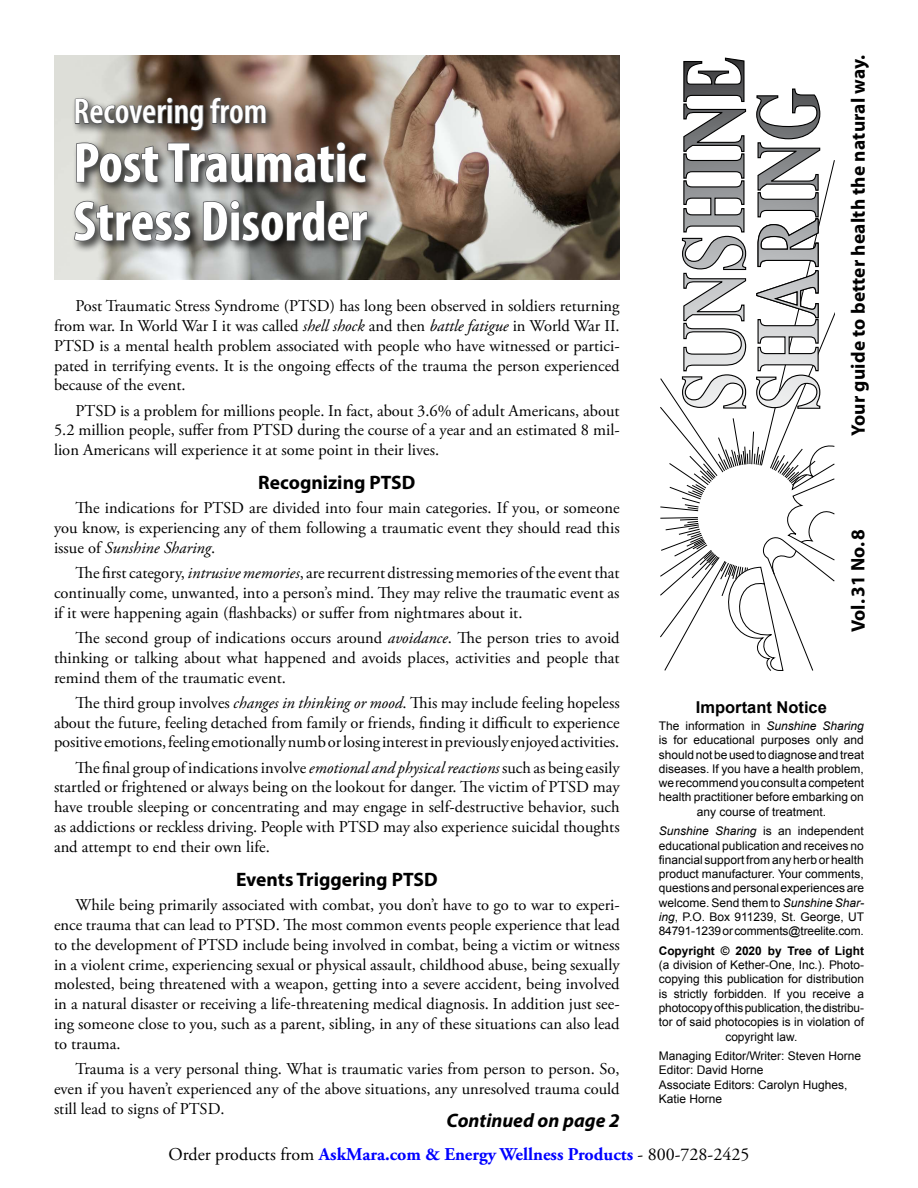
<style>
.page{position:relative;width:918px;height:1188px;background:#fff}
.page>*{position:absolute;margin:0;border:0;box-sizing:border-box;transform-origin:0 0}
.t1{font:700 condensed 57px/58.5px "Myriad Pro";color:#fff}
.t2{font:600 condensed 36px "Myriad";color:#fff}
.t3{font:700 19.5px "Myriad";letter-spacing:.01em;color:#000}
.t4{font:700 19.5px "Myriad Pro";color:#000}
.t5{font:italic 700 19.5px "Myriad Pro";color:#000}
.t6{font:700 18px "Adobe Garamond Pro";color:#00f}
.t7{font:16.5px/19.8px "Adobe Garamond Pro";color:#000;text-align:justify}
.t8{font:700 16.35px "Arial";color:#000}
.t9{font:11.85px/14.2px "Arial";color:#000;text-align:center}
.t10{font:700 11.85px "Arial";color:#000}
.s1{font-style:italic}
.s2{font-weight:400;color:#000}
</style>
<div class="page">
<svg style="left:660px;top:57px;width:175px;height:614px"></svg>
<img style="left:54px;top:55px;width:566px;height:225px">
<div style="left:71px;top:94px;width:308px;height:159px;background:#000;opacity:.75"></div>
<svg style="left:74px;top:97px;width:294px;height:87px;background:#756c64"></svg>
<svg style="left:73px;top:200px;width:119px;height:42px;background:#7f807e"></svg>
<svg style="left:202px;top:199px;width:166px;height:43px;background:#5d5e5c"></svg>
<h2 class="t2" style="left:73px;top:93px;width:195px">Recovering from</h2>
<h1 class="t1" style="left:73px;top:132px;width:295px">Post Traumatic<br>Stress Disorder</h1>
<p class="t7" style="left:54px;top:297px;width:567px;text-indent:22px">Post Traumatic Stress Syndrome (PTSD) has long been observed in soldiers returning from war. In World War I it was called <span class="s1">shell shock</span> and then <span class="s1">battle fatigue</span> in World War II.<br>PTSD is a mental health problem associated with people who have witnessed or partici&shy;pated in terrifying events. It is the ongoing effects of the trauma the person experienced because of the event.</p>
<p class="t7" style="left:54px;top:401px;width:567px;text-indent:22px">PTSD is a problem for millions people. In fact, about 3.6% of adult Americans, about 5.2 million people, suffer from PTSD during the course of a year and an estimated 8 mil&shy;lion Americans will experience it at some point in their lives.</p>
<p class="t4" style="left:258px;top:470px;width:159px">Recognizing PTSD</p>
<p class="t7" style="left:54px;top:499px;width:567px;text-indent:22px">The indications for PTSD are divided into four main categories. If you, or someone you know, is experiencing any of them following a traumatic event they should read this issue of <span class="s1">Sunshine Sharing</span>.</p>
<p class="t7" style="left:54px;top:564px;width:567px;text-indent:22px">The first category, <span class="s1">intrusive memories</span>, are recurrent distressing memories of the event that continually come, unwanted, into a person’s mind. They may relive the traumatic event as if it were happening again (flashbacks) or suffer from nightmares about it.</p>
<p class="t7" style="left:54px;top:628px;width:567px;text-indent:22px">The second group of indications occurs around <span class="s1">avoidance</span>. The person tries to avoid thinking or talking about what happened and avoids places, activities and people that remind them of the traumatic event.</p>
<p class="t7" style="left:54px;top:693px;width:567px;text-indent:22px">The third group involves <span class="s1">changes in thinking or mood</span>. This may include feeling hopeless about the future, feeling detached from family or friends, finding it difficult to experience positive emotions, feeling emotionally numb or losing interest in previously enjoyed activities.</p>
<p class="t7" style="left:54px;top:758px;width:567px;text-indent:22px">The final group of indications involve <span class="s1">emotional and physical reactions</span> such as being easily startled or frightened or always being on the lookout for danger. The victim of PTSD may have trouble sleeping or concentrating and may engage in self-destructive behavior, such as addictions or reckless driving. People with PTSD may also experience suicidal thoughts and attempt to end their own life.</p>
<p class="t4" style="left:236px;top:867px;width:203px">Events Triggering PTSD</p>
<p class="t7" style="left:54px;top:896px;width:567px;text-indent:22px">While being primarily associated with combat, you don’t have to go to war to experi&shy;ence trauma that can lead to PTSD. The most common events people experience that lead to the development of PTSD include being involved in combat, being a victim or witness in a violent crime, experiencing sexual or physical assault, childhood abuse, being sexually molested, being threatened with a weapon, getting into a severe accident, being involved in a natural disaster or receiving a life-threatening medical diagnosis. In addition just see&shy;ing someone close to you, such as a parent, sibling, in any of these situations can also lead to trauma.</p>
<p class="t7" style="left:54px;top:1059px;width:567px;text-indent:22px">Trauma is a very personal thing. What is traumatic varies from person to person. So, even if you haven’t experienced any of the above situations, any unresolved trauma could still lead to signs of PTSD.</p>
<p class="t5" style="left:446px;top:1108px;width:175px">Continued on page 2</p>
<p class="t3" style="left:848px;top:436px;width:383px;rotate:-90deg">Your guide to better health the natural way.</p>
<p class="t3" style="left:848px;top:632px;width:105px;rotate:-90deg">Vol. 31 No. 8</p>
<p class="t8" style="left:696px;top:696px;width:133px">Important Notice</p>
<p class="t9" style="left:659px;top:719px;width:207px">The information in <span class="s1">Sunshine Sharing </span>is for educational purposes only and should not be used to diagnose and treat diseases. If you have a health problem, we recommend you consult a competent health practitioner before embarking on any course of treatment.</p>
<p class="t9" style="left:659px;top:824px;width:207px;text-align:justify"><span class="s1">Sunshine Sharing</span> is an independent educational publication and receives no financial support from any herb or health product manufacturer. Your comments, questions and personal experiences are welcome. Send them to <span class="s1">Sunshine Shar&shy;ing</span>, P.O. Box 911239, St. George, UT 84791-1239 or comments@treelite.com.</p>
<p class="t10" style="left:659px;top:943px;width:207px">Copyright © 2020 by Tree of Light</p>
<p class="t9" style="left:659px;top:958px;width:207px">(a division of Kether-One, Inc.). Photo&shy;copying this publication for distribution is strictly forbidden. If you receive a photocopy of this publication, the distribu&shy;tor of said photocopies is in violation of copyright law.</p>
<p class="t9" style="left:659px;top:1049px;width:204px;text-align:left">Managing Editor/Writer: Steven Horne<br>Editor: David Horne<br>Associate Editors: Carolyn Hughes,<br>Katie Horne</p>
<p class="t6" style="left:169px;top:1144px;width:582px"><span class="s2">Order products from</span> AskMara.com &amp; Energy Wellness Products <span class="s2">- 800-728-2425</span></p>
</div>
